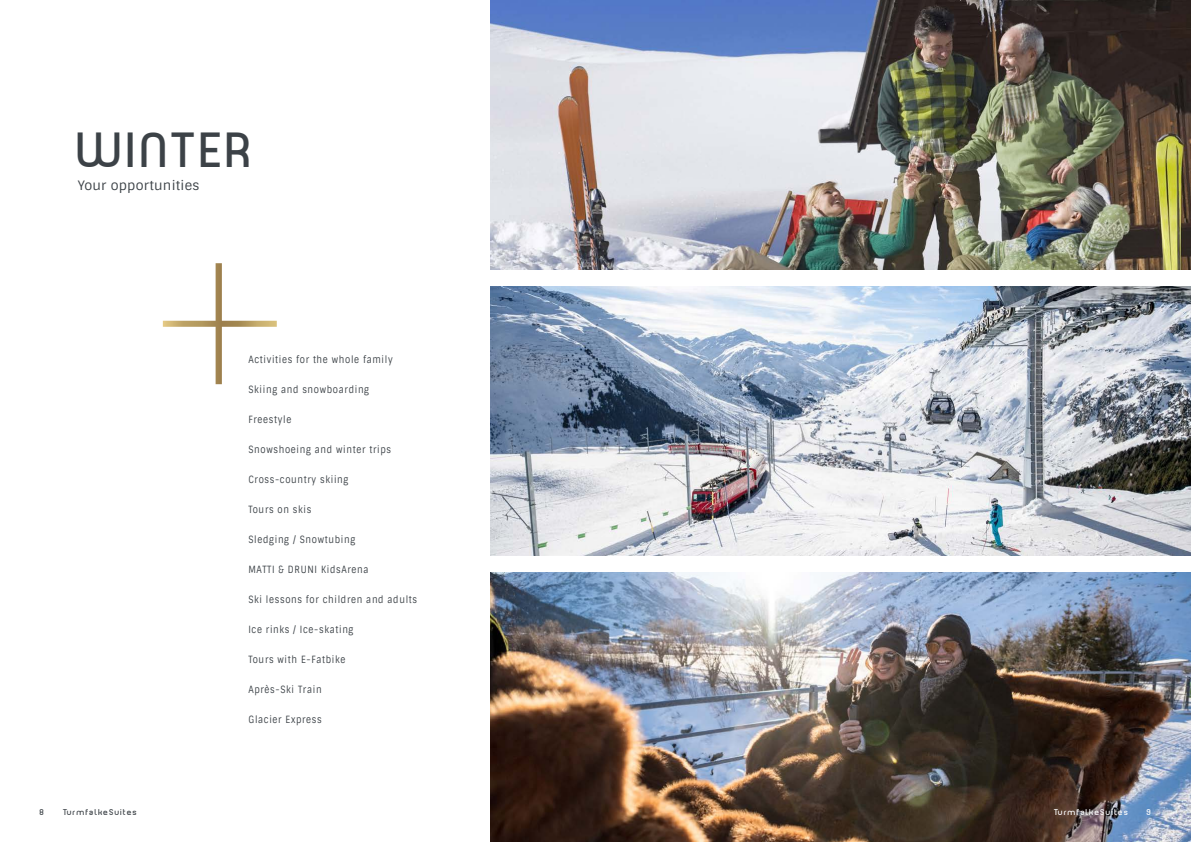
<style>
.page{position:relative;width:1191px;height:842px;background:#fff}
.page>*{position:absolute;margin:0;border:0;box-sizing:border-box;transform-origin:0 0}
.t1{font:100 233.7px "Roboto";color:#fff}
.t2{font:47px "Planet Estyle";letter-spacing:.1em;color:#3c4247}
.t3{font:13px "Sintony";letter-spacing:.02em;color:#3c4247}
.t4{font:10px "Sintony";letter-spacing:.08em;color:#3c4247;scale:.86 1}
.t5{font:8px "Planet Estyle";letter-spacing:.15em;color:#3c4247}
.t6{font:8px "Planet Estyle";letter-spacing:.15em;color:#fff}
</style>
<div class="page">
<img style="left:490px;top:286px;width:701px;height:270px">
<img style="left:490px;top:573px;width:701px;height:269px">
<img style="left:490px;top:0;width:701px;height:269px">
<h2 class="t2" style="left:78px;top:119px;width:176px">WINTER</h2>
<h3 class="t3" style="left:78px;top:177px;width:123px">Your opportunities</h3>
<h1 class="t1" style="left:154px;top:156px;width:133px">+</h1>
<p class="t4" style="left:248px;top:353px;width:169px">Activities for the whole family</p>
<p class="t4" style="left:248px;top:383px;width:142px">Skiing and snowboarding</p>
<p class="t4" style="left:248px;top:413px;width:52px">Freestyle</p>
<p class="t4" style="left:248px;top:443px;width:167px">Snowshoeing and winter trips</p>
<p class="t4" style="left:248px;top:473px;width:118px">Cross-country skiing</p>
<p class="t4" style="left:248px;top:503px;width:75px">Tours on skis</p>
<p class="t4" style="left:248px;top:533px;width:126px">Sledging / Snowtubing</p>
<p class="t4" style="left:248px;top:563px;width:141px">MATTI &amp; DRUNI KidsArena</p>
<p class="t4" style="left:248px;top:593px;width:198px">Ski lessons for children and adults</p>
<p class="t4" style="left:248px;top:623px;width:124px">Ice rinks / Ice-skating</p>
<p class="t4" style="left:248px;top:653px;width:114px">Tours with E-Fatbike</p>
<p class="t4" style="left:248px;top:683px;width:87px">Après-Ski Train</p>
<p class="t4" style="left:248px;top:713px;width:87px">Glacier Express</p>
<p class="t5" style="left:40px;top:807px;width:6px">8</p>
<p class="t5" style="left:63px;top:807px;width:75px">TurmfalkeSuites</p>
<p class="t6" style="left:1054px;top:807px;width:75px">TurmfalkeSuites</p>
<p class="t6" style="left:1146px;top:807px;width:6px">9</p>
</div>
